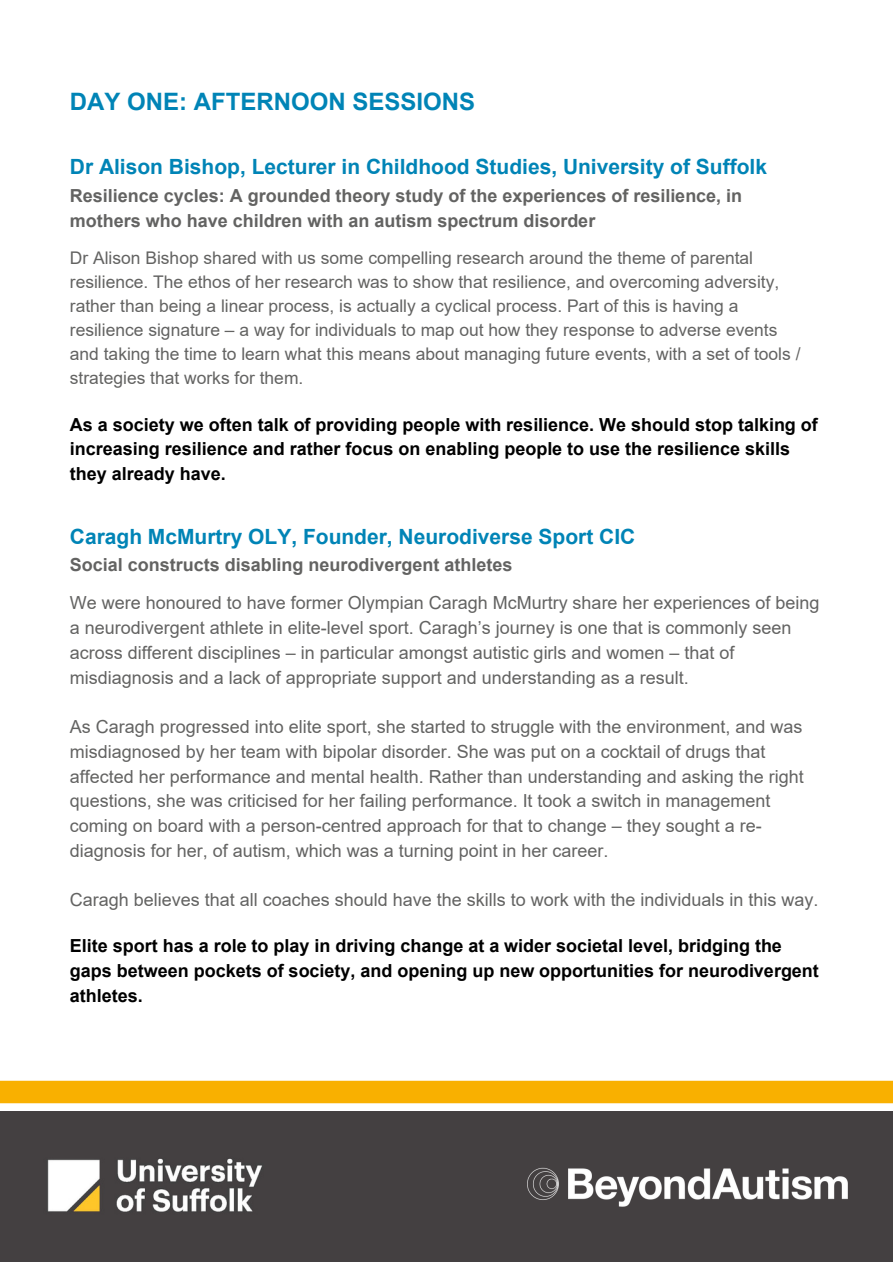
<style>
.page{position:relative;width:893px;height:1264px;background:#fff}
.page>*{position:absolute;margin:0;border:0;box-sizing:border-box;transform-origin:0 0}
.t1{font:700 24px "Arial";color:#0084b6}
.t2{font:700 21px "Arial";color:#0084b6}
.t3{font:18px/24.8px "Arial";color:#636362}
.t4{font:700 18px/24.8px "Arial";color:#000}
.t5{font:700 18px/24.8px "Arial";color:#636362}
.t6{font:17.4px/24px "Arial";color:#636362}
</style>
<div class="page">
<div style="left:0;top:1080px;width:892px;height:23px;background:#f9b000"></div>
<div style="left:0;top:1111px;width:892px;height:150px;background:#444041"></div>
<img style="left:496px;top:1136px;width:382px;height:100px">
<p class="t1" style="left:70px;top:89px;width:406px">DAY ONE: AFTERNOON SESSIONS</p>
<p class="t2" style="left:70px;top:155px;width:698px">Dr Alison Bishop, Lecturer in Childhood Studies, University of Suffolk</p>
<p class="t5" style="left:70px;top:183px;width:673px">Resilience cycles: A grounded theory study of the experiences of resilience, in mothers who have children with an autism spectrum disorder</p>
<p class="t6" style="left:70px;top:246px;width:732px">Dr Alison Bishop shared with us some compelling research around the theme of parental resilience. The ethos of her research was to show that resilience, and overcoming adversity, rather than being a linear process, is actually a cyclical process. Part of this is having a resilience signature – a way for individuals to map out how they response to adverse events and taking the time to learn what this means about managing future events, with a set of tools / strategies that works for them.</p>
<p class="t4" style="left:70px;top:412px;width:749px">As a society we often talk of providing people with resilience. We should stop talking of increasing resilience and rather focus on enabling people to use the resilience skills they already have.</p>
<p class="t2" style="left:70px;top:524px;width:567px">Caragh McMurtry OLY, Founder, Neurodiverse Sport CIC</p>
<p class="t5" style="left:70px;top:552px;width:444px">Social constructs disabling neurodivergent athletes</p>
<p class="t3" style="left:70px;top:590px;width:751px">We were honoured to have former Olympian Caragh McMurtry share her experiences of being a neurodivergent athlete in elite-level sport. Caragh’s journey is one that is commonly seen across different disciplines – in particular amongst autistic girls and women – that of misdiagnosis and a lack of appropriate support and understanding as a result.</p>
<p class="t3" style="left:70px;top:714px;width:735px">As Caragh progressed into elite sport, she started to struggle with the environment, and was misdiagnosed by her team with bipolar disorder. She was put on a cocktail of drugs that affected her performance and mental health. Rather than understanding and asking the right questions, she was criticised for her failing performance. It took a switch in management coming on board with a person-centred approach for that to change – they sought a re&shy;diagnosis for her, of autism, which was a turning point in her career.</p>
<p class="t3" style="left:70px;top:887px;width:750px">Caragh believes that all coaches should have the skills to work with the individuals in this way.</p>
<p class="t4" style="left:70px;top:933px;width:750px">Elite sport has a role to play in driving change at a wider societal level, bridging the gaps between pockets of society, and opening up new opportunities for neurodivergent athletes.</p>
</div>
